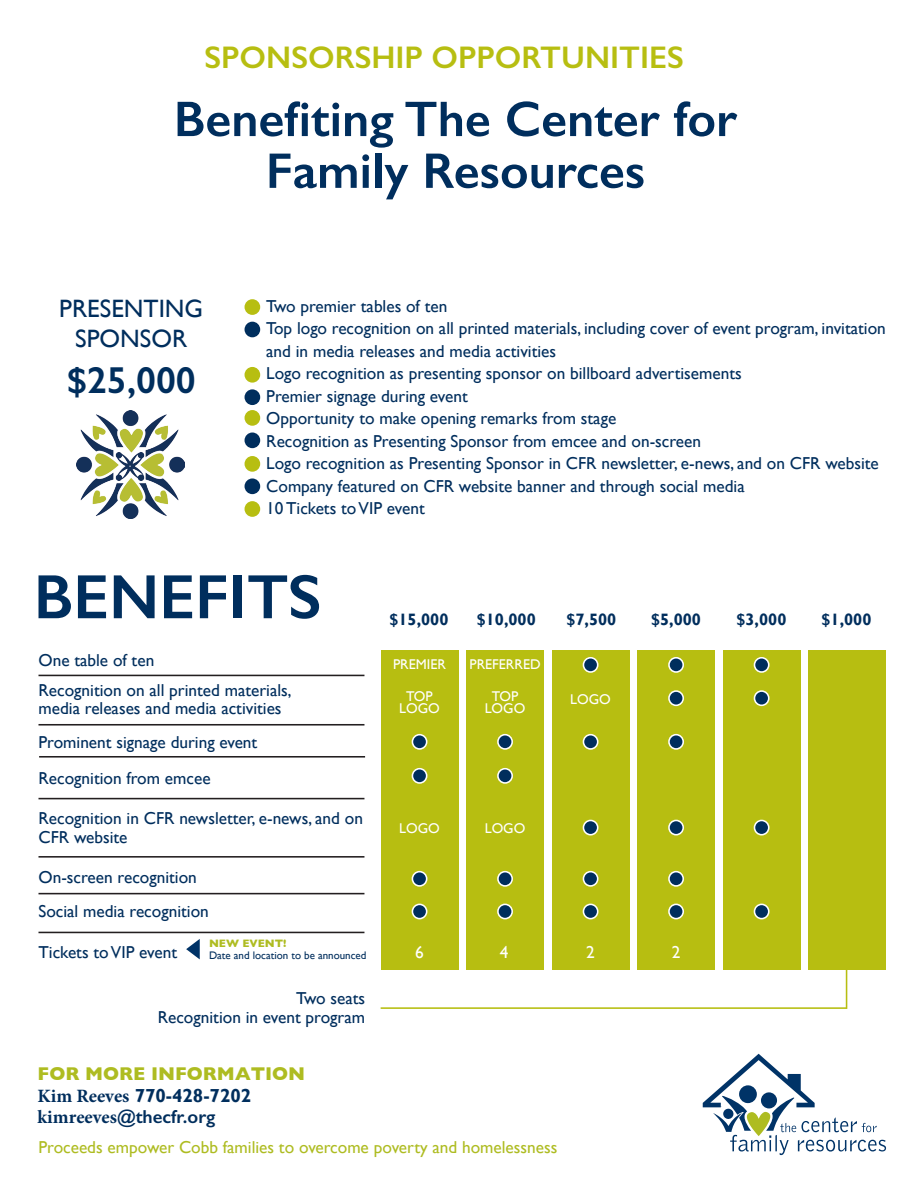
<style>
.page{position:relative;width:918px;height:1188px;background:#fff}
.page>*{position:absolute;margin:0;border:0;box-sizing:border-box;transform-origin:0 0}
.t1{font:600 62.85px "Gill Sans";color:#002e5d}
.t2{font:600 50.25px/51.8px "Gill Sans";color:#002e5d;text-align:center}
.t3{font:600 37.65px "Gill Sans";color:#002e5d}
.t4{font:600 31.35px "Gill Sans";color:#b7be11}
.t5{font:25.05px/30.2px "Gill Sans";color:#002e5d;text-align:center}
.t6{font:700 18.9px/22.6px "Gill Sans";color:#aebc21}
.t7{font:600 18.9px "Gill Sans";color:#002e5d}
.t8{font:17.25px/22.5px "Gill Sans";color:#002e5d}
.t9{font:17.25px "Gill Sans";color:#aebc21}
.t10{font:17.25px "Gill Sans";color:#fff}
.t11{font:700 16.5px "Gill Sans";color:#002e5d}
.t12{font:14.1px/12.6px "Gill Sans";color:#fff;text-align:center}
.t13{font:10.95px/12.6px "Gill Sans";color:#002e5d}
.s1{font-weight:700;color:#aebc21}
.s2{font-family:"Minion Pro";color:#002e5d}
.s3{color:#002e5d}
.s4{font-family:"Minion Pro";font-weight:700}
</style>
<div class="page">
<hr style="left:846px;top:944px;width:1px;height:65px;background:#b7be11">
<div style="left:245px;top:299px;width:15px;height:16px;background:#b7be11;border-radius:50%"></div>
<div style="left:245px;top:322px;width:15px;height:15px;background:#002e5d;border-radius:50%"></div>
<div style="left:245px;top:367px;width:15px;height:16px;background:#b7be11;border-radius:50%"></div>
<div style="left:245px;top:389px;width:15px;height:16px;background:#002e5d;border-radius:50%"></div>
<div style="left:245px;top:410px;width:15px;height:16px;background:#b7be11;border-radius:50%"></div>
<div style="left:245px;top:433px;width:15px;height:15px;background:#002e5d;border-radius:50%"></div>
<div style="left:245px;top:456px;width:15px;height:16px;background:#b7be11;border-radius:50%"></div>
<div style="left:245px;top:478px;width:15px;height:16px;background:#002e5d;border-radius:50%"></div>
<hr style="left:381px;top:1007px;width:466px;height:2px;background:#b7be11">
<svg style="left:703px;top:1054px;width:183px;height:101px"></svg>
<hr style="left:39px;top:675px;width:325px;height:1px;background:#231f20">
<hr style="left:39px;top:724px;width:325px;height:2px;background:#231f20">
<hr style="left:39px;top:756px;width:326px;height:2px;background:#231f20">
<hr style="left:39px;top:798px;width:325px;height:1px;background:#231f20">
<hr style="left:39px;top:856px;width:325px;height:2px;background:#231f20">
<hr style="left:39px;top:893px;width:325px;height:1px;background:#231f20">
<hr style="left:39px;top:932px;width:325px;height:1px;background:#231f20">
<div style="left:808px;top:650px;width:78px;height:320px;background:#b7be11"></div>
<div style="left:552px;top:650px;width:78px;height:320px;background:#b7be11"></div>
<div style="left:583px;top:735px;width:15px;height:14px;background:#002e5d;border-radius:50%"></div>
<div style="left:583px;top:734px;width:15px;height:16px;border:2px solid #fff;border-radius:50%"></div>
<div style="left:583px;top:872px;width:15px;height:14px;background:#002e5d;border-radius:50%"></div>
<div style="left:583px;top:871px;width:15px;height:16px;border:2px solid #fff;border-radius:50%"></div>
<div style="left:583px;top:904px;width:15px;height:15px;background:#002e5d;border-radius:50%"></div>
<div style="left:583px;top:904px;width:15px;height:15px;border:2px solid #fff;border-radius:50%"></div>
<div style="left:583px;top:820px;width:15px;height:15px;background:#002e5d;border-radius:50%"></div>
<div style="left:583px;top:820px;width:15px;height:16px;border:2px solid #fff;border-radius:50%"></div>
<div style="left:637px;top:650px;width:78px;height:320px;background:#b7be11"></div>
<div style="left:669px;top:735px;width:14px;height:14px;background:#002e5d;border-radius:50%"></div>
<div style="left:668px;top:734px;width:16px;height:16px;border:2px solid #fff;border-radius:50%"></div>
<div style="left:669px;top:872px;width:14px;height:14px;background:#002e5d;border-radius:50%"></div>
<div style="left:668px;top:871px;width:16px;height:16px;border:2px solid #fff;border-radius:50%"></div>
<div style="left:669px;top:904px;width:14px;height:15px;background:#002e5d;border-radius:50%"></div>
<div style="left:668px;top:904px;width:16px;height:15px;border:2px solid #fff;border-radius:50%"></div>
<div style="left:669px;top:820px;width:14px;height:15px;background:#002e5d;border-radius:50%"></div>
<div style="left:668px;top:820px;width:16px;height:16px;border:2px solid #fff;border-radius:50%"></div>
<div style="left:723px;top:650px;width:78px;height:320px;background:#b7be11"></div>
<div style="left:754px;top:820px;width:15px;height:15px;background:#002e5d;border-radius:50%"></div>
<div style="left:754px;top:820px;width:16px;height:16px;border:2px solid #fff;border-radius:50%"></div>
<div style="left:754px;top:904px;width:15px;height:15px;background:#002e5d;border-radius:50%"></div>
<div style="left:754px;top:904px;width:16px;height:15px;border:2px solid #fff;border-radius:50%"></div>
<div style="left:381px;top:650px;width:77px;height:320px;background:#b7be11"></div>
<div style="left:412px;top:735px;width:15px;height:14px;background:#002e5d;border-radius:50%"></div>
<div style="left:412px;top:734px;width:15px;height:16px;border:2px solid #fff;border-radius:50%"></div>
<div style="left:412px;top:769px;width:15px;height:14px;background:#002e5d;border-radius:50%"></div>
<div style="left:412px;top:768px;width:15px;height:16px;border:2px solid #fff;border-radius:50%"></div>
<div style="left:412px;top:872px;width:15px;height:14px;background:#002e5d;border-radius:50%"></div>
<div style="left:412px;top:871px;width:15px;height:16px;border:2px solid #fff;border-radius:50%"></div>
<div style="left:412px;top:904px;width:15px;height:15px;background:#002e5d;border-radius:50%"></div>
<div style="left:412px;top:904px;width:15px;height:15px;border:2px solid #fff;border-radius:50%"></div>
<div style="left:466px;top:650px;width:78px;height:320px;background:#b7be11"></div>
<div style="left:498px;top:735px;width:14px;height:14px;background:#002e5d;border-radius:50%"></div>
<div style="left:497px;top:734px;width:16px;height:16px;border:2px solid #fff;border-radius:50%"></div>
<div style="left:498px;top:769px;width:14px;height:14px;background:#002e5d;border-radius:50%"></div>
<div style="left:497px;top:768px;width:16px;height:16px;border:2px solid #fff;border-radius:50%"></div>
<div style="left:498px;top:872px;width:14px;height:14px;background:#002e5d;border-radius:50%"></div>
<div style="left:497px;top:871px;width:16px;height:16px;border:2px solid #fff;border-radius:50%"></div>
<div style="left:498px;top:904px;width:14px;height:15px;background:#002e5d;border-radius:50%"></div>
<div style="left:497px;top:904px;width:16px;height:15px;border:2px solid #fff;border-radius:50%"></div>
<div style="left:245px;top:501px;width:15px;height:16px;background:#b7be11;border-radius:50%"></div>
<div style="left:583px;top:658px;width:15px;height:14px;background:#002e5d;border-radius:50%"></div>
<div style="left:583px;top:657px;width:15px;height:16px;border:2px solid #fff;border-radius:50%"></div>
<div style="left:669px;top:691px;width:14px;height:14px;background:#002e5d;border-radius:50%"></div>
<div style="left:668px;top:690px;width:16px;height:16px;border:2px solid #fff;border-radius:50%"></div>
<div style="left:754px;top:691px;width:15px;height:14px;background:#002e5d;border-radius:50%"></div>
<div style="left:754px;top:690px;width:16px;height:16px;border:2px solid #fff;border-radius:50%"></div>
<div style="left:669px;top:658px;width:14px;height:14px;background:#002e5d;border-radius:50%"></div>
<div style="left:668px;top:657px;width:16px;height:16px;border:2px solid #fff;border-radius:50%"></div>
<div style="left:754px;top:658px;width:15px;height:14px;background:#002e5d;border-radius:50%"></div>
<div style="left:754px;top:657px;width:16px;height:16px;border:2px solid #fff;border-radius:50%"></div>
<svg style="left:186px;top:939px;width:14px;height:20px"></svg>
<img style="left:76px;top:410px;width:108px;height:108px">
<p class="t4" style="left:204px;top:39px;width:481px">SPONSORSHIP OPPORTUNITIES</p>
<p class="t2" style="left:174px;top:93px;width:565px">Benefiting The Center for<br>Family Resources</p>
<p class="t5" style="left:59px;top:294px;width:145px">PRESENTING<br>SPONSOR</p>
<p class="t3" style="left:67px;top:357px;width:131px">$25,000</p>
<p class="t8" style="left:266px;top:295px;width:621px">Two premier tables of ten<br>Top logo recognition on all printed materials, including cover of event program, invitation and in media releases and media activities<br>Logo recognition as presenting sponsor on billboard advertisements<br>Premier signage during event<br>Opportunity to make opening remarks from stage<br>Recognition as Presenting Sponsor from emcee and on-screen<br>Logo recognition as Presenting Sponsor in CFR newsletter, e-news, and on CFR website Company featured on CFR website banner and through social media<br>10 Tickets to VIP event</p>
<p class="t1" style="left:34px;top:559px;width:289px">BENEFITS</p>
<p class="t8" style="left:39px;top:648px;width:117px">One table of ten</p>
<p class="t8" style="left:39px;top:680px;width:255px;line-height:18.9px">Recognition on all printed materials, media releases and media activities</p>
<p class="t8" style="left:39px;top:724px;width:220px;line-height:36px">Prominent signage during event<br>Recognition from emcee</p>
<p class="t8" style="left:39px;top:809px;width:326px;line-height:18.9px">Recognition in CFR newsletter, e-news, and on<br>CFR website</p>
<p class="t8" style="left:39px;top:859px;width:172px;line-height:34.7px">On-screen recognition<br>Social media recognition</p>
<p class="t11" style="left:390px;top:609px;width:60px">$15,000</p>
<p class="t11" style="left:477px;top:610px;width:60px">$10,000</p>
<p class="t11" style="left:566px;top:610px;width:51px">$7,500</p>
<p class="t11" style="left:651px;top:610px;width:51px">$5,000</p>
<p class="t11" style="left:737px;top:610px;width:51px">$3,000</p>
<p class="t11" style="left:822px;top:610px;width:51px">$1,000</p>
<p class="t12" style="left:393px;top:658px;width:54px">PREMIER</p>
<p class="t12" style="left:399px;top:690px;width:42px">TOP<br>LOGO</p>
<p class="t12" style="left:469px;top:658px;width:73px">PREFERRED</p>
<p class="t12" style="left:492px;top:690px;width:28px">TOP</p>
<p class="t12" style="left:570px;top:693px;width:42px">LOGO</p>
<p class="t12" style="left:485px;top:702px;width:42px">LOGO</p>
<p class="t12" style="left:399px;top:822px;width:42px">LOGO</p>
<p class="t12" style="left:485px;top:822px;width:42px">LOGO</p>
<p class="t13" style="left:209px;top:937px;width:159px"><span class="s1">NEW EVENT!<br></span>Date and location to be announced</p>
<p class="t8" style="left:39px;top:941px;width:140px">Tickets to VIP event</p>
<p class="t10" style="left:415px;top:942px;width:10px">6</p>
<p class="t10" style="left:500px;top:942px;width:10px">4</p>
<p class="t10" style="left:586px;top:942px;width:10px">2</p>
<p class="t10" style="left:672px;top:942px;width:10px">2</p>
<p class="t8" style="left:158px;top:988px;width:209px;line-height:18.9px;text-align:right">Two seats<br>Recognition in event program</p>
<p class="t6" style="left:38px;top:1061px;width:269px">FOR MORE INFORMATION<br><span class="s2">Kim Reeves</span> <span class="s3">770-428-7202</span></p>
<p class="t7" style="left:38px;top:1105px;width:179px"><span class="s4">kimreeves</span>@thecfr.org</p>
<p class="t9" style="left:38px;top:1137px;width:520px">Proceeds empower Cobb families to overcome poverty and homelessness</p>
</div>
